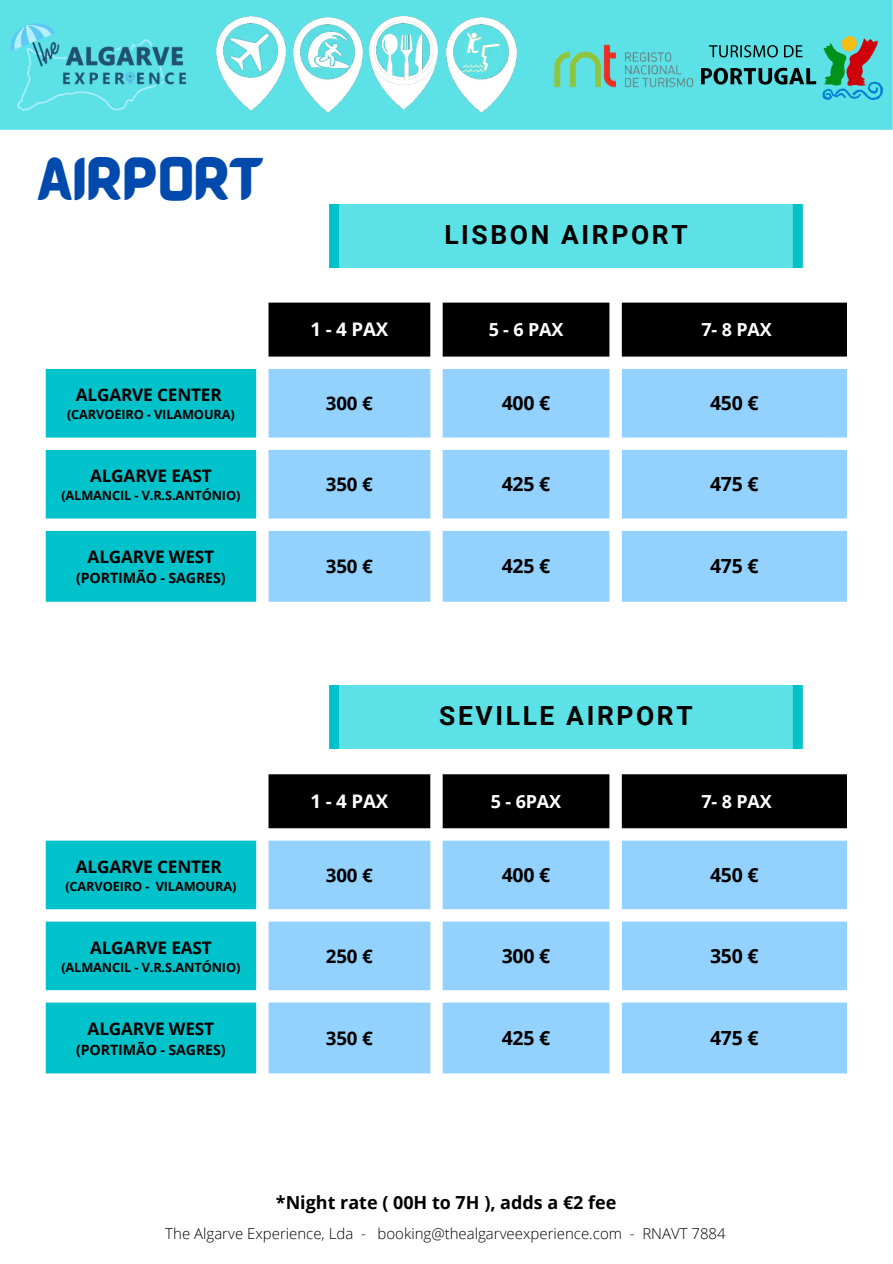
<style>
.page{position:relative;width:893px;height:1264px;background:#fff}
.page>*{position:absolute;margin:0;border:0;box-sizing:border-box;transform-origin:0 0}
.t1{font:45px "BARABARA Regular";color:#004aad}
.t2{font:700 26.4px "Roboto";letter-spacing:.1em;color:#000}
.t3{font:700 19.5px "Open Sans";letter-spacing:-.01em;color:#000}
.t4{font:700 18.75px "Open Sans";letter-spacing:-.01em;color:#000}
.t5{font:700 18.75px "Open Sans";letter-spacing:-.01em;color:#fff}
.t6{font:700 18px "Open Sans";color:#000}
.t7{font:700 18px "Open Sans";letter-spacing:-.01em;color:#fff}
.t8{font:700 17.25px "Open Sans";letter-spacing:-.01em;color:#000}
.t9{font:300 15px "Open Sans";color:#000}
.t10{font:700 14.25px "Open Sans";letter-spacing:-.01em;color:#000}
.t11{font:700 12.75px "Open Sans";letter-spacing:-.01em;color:#000}
</style>
<div class="page">
<div style="left:0;top:0;width:892px;height:130px;background:#5ce1e6"></div>
<img style="left:216px;top:16px;width:69px;height:95px">
<img style="left:221px;top:16px;width:65px;height:65px">
<img style="left:294px;top:18px;width:69px;height:94px">
<img style="left:308px;top:31px;width:40px;height:39px">
<img style="left:370px;top:84px;width:68px;height:25px">
<img style="left:370px;top:16px;width:68px;height:68px">
<img style="left:446px;top:17px;width:70px;height:95px">
<img style="left:460px;top:31px;width:41px;height:41px">
<img style="left:707px;top:37px;width:175px;height:62px">
<img style="left:539px;top:29px;width:168px;height:70px">
<img style="left:1px;top:19px;width:191px;height:98px">
<div style="left:329px;top:204px;width:473px;height:64px;background:#5ce1e6"></div>
<div style="left:268px;top:302px;width:578px;height:54px;background:#000"></div>
<svg style="left:46px;top:369px;width:210px;height:232px;background:#1bc8d0"></svg>
<svg style="left:268px;top:369px;width:578px;height:232px;background:#a2d8ff"></svg>
<div style="left:329px;top:685px;width:473px;height:64px;background:#5ce1e6"></div>
<div style="left:268px;top:774px;width:578px;height:54px;background:#000"></div>
<svg style="left:46px;top:840px;width:210px;height:233px;background:#1bc8d0"></svg>
<svg style="left:268px;top:840px;width:578px;height:233px;background:#a2d8ff"></svg>
<h1 class="t1" style="left:37px;top:148px;width:227px">AIRPORT</h1>
<h3 class="t8" style="left:76px;top:383px;width:147px">ALGARVE CENTER</h3>
<p class="t11" style="left:67px;top:406px;width:169px">(CARVOEIRO - VILAMOURA)</p>
<h3 class="t8" style="left:90px;top:464px;width:123px">ALGARVE EAST</h3>
<p class="t11" style="left:61px;top:486px;width:180px">(ALMANCIL - V.R.S.ANTÓNIO)</p>
<h3 class="t8" style="left:88px;top:545px;width:128px">ALGARVE WEST</h3>
<p class="t10" style="left:76px;top:568px;width:151px">(PORTIMÃO - SAGRES)</p>
<h3 class="t8" style="left:76px;top:854px;width:147px">ALGARVE CENTER</h3>
<p class="t11" style="left:65px;top:877px;width:172px">(CARVOEIRO - VILAMOURA)</p>
<h3 class="t8" style="left:90px;top:935px;width:123px">ALGARVE EAST</h3>
<p class="t11" style="left:61px;top:958px;width:180px">(ALMANCIL - V.R.S.ANTÓNIO)</p>
<h3 class="t8" style="left:88px;top:1016px;width:128px">ALGARVE WEST</h3>
<p class="t10" style="left:76px;top:1039px;width:151px">(PORTIMÃO - SAGRES)</p>
<h2 class="t2" style="left:444px;top:219px;width:245px">LISBON AIRPORT</h2>
<h3 class="t5" style="left:310px;top:316px;width:79px">1-4PAX</h3>
<h3 class="t7" style="left:488px;top:317px;width:76px">5-6PAX</h3>
<h3 class="t7" style="left:701px;top:317px;width:72px">7- 8 PAX</h3>
<h3 class="t4" style="left:326px;top:390px;width:48px">300 €</h3>
<h3 class="t3" style="left:501px;top:389px;width:50px">400 €</h3>
<h3 class="t3" style="left:710px;top:389px;width:50px">450 €</h3>
<h3 class="t4" style="left:326px;top:471px;width:48px">350 €</h3>
<h3 class="t3" style="left:501px;top:470px;width:50px">425 €</h3>
<h3 class="t3" style="left:710px;top:470px;width:50px">475 €</h3>
<h3 class="t4" style="left:326px;top:553px;width:48px">350 €</h3>
<h3 class="t3" style="left:501px;top:552px;width:50px">425 €</h3>
<h3 class="t3" style="left:710px;top:552px;width:50px">475 €</h3>
<h2 class="t2" style="left:439px;top:700px;width:255px">SEVILLE AIRPORT</h2>
<h3 class="t5" style="left:310px;top:787px;width:79px">1-4PAX</h3>
<h3 class="t7" style="left:491px;top:788px;width:72px">5 - 6PAX</h3>
<h3 class="t7" style="left:701px;top:788px;width:72px">7- 8 PAX</h3>
<h3 class="t4" style="left:326px;top:861px;width:48px">300 €</h3>
<h3 class="t3" style="left:501px;top:860px;width:50px">400 €</h3>
<h3 class="t3" style="left:710px;top:860px;width:50px">450 €</h3>
<h3 class="t4" style="left:326px;top:942px;width:48px">250 €</h3>
<h3 class="t3" style="left:501px;top:941px;width:50px">300 €</h3>
<h3 class="t3" style="left:710px;top:941px;width:50px">350 €</h3>
<h3 class="t4" style="left:326px;top:1024px;width:48px">350 €</h3>
<h3 class="t3" style="left:501px;top:1023px;width:50px">425 €</h3>
<h3 class="t3" style="left:710px;top:1023px;width:50px">475 €</h3>
<h3 class="t6" style="left:276px;top:1189px;width:342px">*Night rate ( 00H to 7H ), adds a €2 fee</h3>
<p class="t9" style="left:165px;top:1223px;width:562px">The Algarve Experience, Lda - booking@thealgarveexperience.com - RNAVT 7884</p>
</div>
